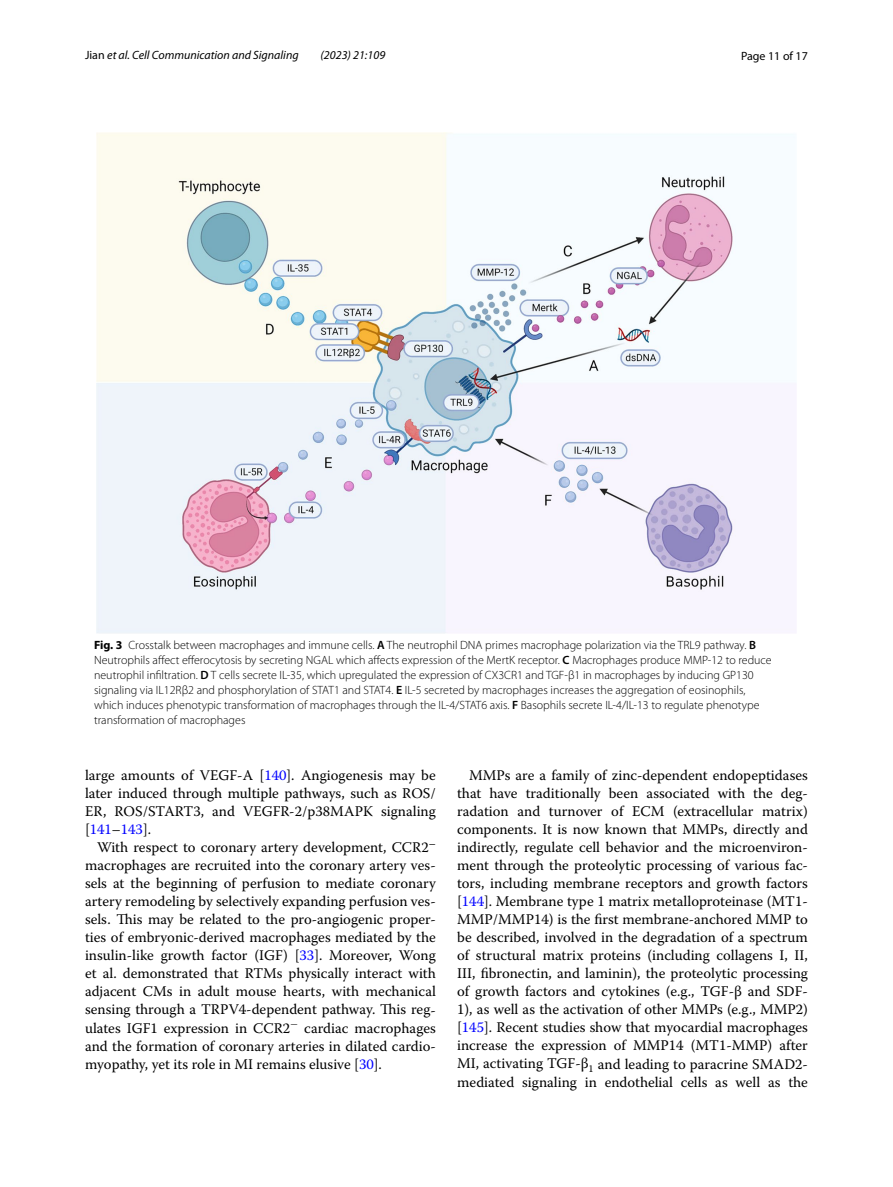
<style>
.page{position:relative;width:893px;height:1187px;background:#fff}
.page>*{position:absolute;margin:0;border:0;box-sizing:border-box;transform-origin:0 0}
.t1{font:14.7px/18px "Warnock Pro";color:#000;text-align:justify}
.t2{font:300 12px/15px "Myriad Pro";color:#000}
.t3{font:italic 12px "Myriad Pro";color:#000}
.t4{font:12px "Myriad Pro";color:#000}
.s1{font-style:normal}
.s2{font-weight:700}
.s3{font-weight:600}
.s4{color:#00f}
</style>
<div class="page">
<img style="left:96px;top:133px;width:697px;height:500px">
<p class="t3" style="left:85px;top:48px;width:215px"><span class="s1">Jian</span> et al. Cell Communication and Signaling</p>
<p class="t3" style="left:321px;top:48px;width:66px">(2023) 21:109</p>
<p class="t4" style="left:741px;top:48px;width:68px">Page 11 of 17</p>
<p class="t2" style="left:94px;top:637px;width:679px"><span class="s2">Fig. 3</span> Crosstalk between macrophages and immune cells. <span class="s3">A</span> The neutrophil DNA primes macrophage polarization via the TRL9 pathway. <span class="s3">B </span>Neutrophils affect efferocytosis by secreting NGAL which affects expression of the MertK receptor. <span class="s3">C</span> Macrophages produce MMP-12 to reduce neutrophil infiltration. <span class="s3">D</span> T cells secrete IL-35, which upregulated the expression of CX3CR1 and TGF-β1 in macrophages by inducing GP130 signaling via IL12Rβ2 and phosphorylation of STAT1 and STAT4. <span class="s3">E</span> IL-5 secreted by macrophages increases the aggregation of eosinophils, which induces phenotypic transformation of macrophages through the IL-4/STAT6 axis. <span class="s3">F</span> Basophils secrete IL-4/IL-13 to regulate phenotype transformation of macrophages</p>
<p class="t1" style="left:85px;top:766px;width:352px">large amounts of VEGF-A [<span class="s4">140</span>]. Angiogenesis may be later induced through multiple pathways, such as ROS/ ER, ROS/START3, and VEGFR-2/p38MAPK signaling [<span class="s4">141</span>–<span class="s4">143</span>].</p>
<p class="t1" style="left:85px;top:838px;width:352px;text-indent:12px">With respect to coronary artery development, CCR2<sup>− </sup>macrophages are recruited into the coronary artery ves&shy;sels at the beginning of perfusion to mediate coronary artery remodeling by selectively expanding perfusion ves&shy;sels. This may be related to the pro-angiogenic proper&shy;ties of embryonic-derived macrophages mediated by the insulin-like growth factor (IGF) [<span class="s4">33</span>]. Moreover, Wong et al. demonstrated that RTMs physically interact with adjacent CMs in adult mouse hearts, with mechanical sensing through a TRPV4-dependent pathway. This reg&shy;ulates IGF1 expression in CCR2<sup>−</sup> cardiac macrophages and the formation of coronary arteries in dilated cardio&shy;myopathy, yet its role in MI remains elusive [<span class="s4">30</span>].</p>
<p class="t1" style="left:457px;top:766px;width:352px;text-indent:12px">MMPs are a family of zinc-dependent endopeptidases that have traditionally been associated with the deg&shy;radation and turnover of ECM (extracellular matrix) components. It is now known that MMPs, directly and indirectly, regulate cell behavior and the microenviron&shy;ment through the proteolytic processing of various fac&shy;tors, including membrane receptors and growth factors [<span class="s4">144</span>]. Membrane type 1 matrix metalloproteinase (MT1- MMP/MMP14) is the first membrane-anchored MMP to be described, involved in the degradation of a spectrum of structural matrix proteins (including collagens I, II, III, fibronectin, and laminin), the proteolytic processing of growth factors and cytokines (e.g., TGF-β and SDF-1), as well as the activation of other MMPs (e.g., MMP2) [<span class="s4">145</span>]. Recent studies show that myocardial macrophages increase the expression of MMP14 (MT1-MMP) after MI, activating TGF-β<sub>1</sub> and leading to paracrine SMAD2- mediated signaling in endothelial cells as well as the</p>
</div>
